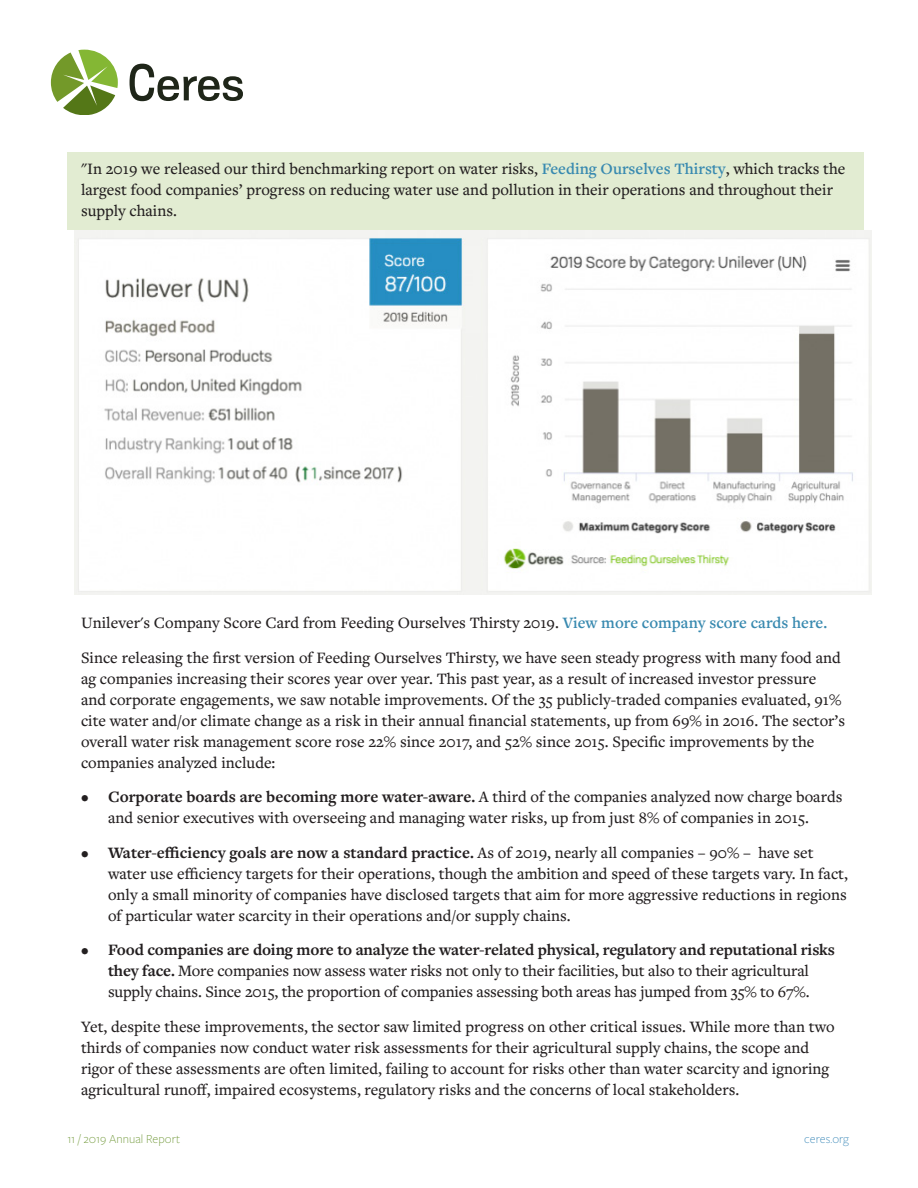
<style>
.page{position:relative;width:918px;height:1188px;background:#fff}
.page>*{position:absolute;margin:0;border:0;box-sizing:border-box;transform-origin:0 0}
.t1{font:500 16.5px/21px "Freight Text Pro";color:#231f20}
.t2{font:300 12.75px "Freight Sans Pro";color:#749b3e}
.t3{font:300 12.75px "Freight Sans Pro";color:#438dbb}
.s1{font-weight:600;color:#398ab0}
.s2{font-weight:700}
</style>
<div class="page">
<svg style="left:51px;top:50px;width:67px;height:64px"></svg>
<svg style="left:130px;top:64px;width:113px;height:37px"></svg>
<div style="left:67px;top:152px;width:797px;height:78px;background:#e2ecd2"></div>
<img style="left:75px;top:230px;width:796px;height:364px">
<p class="t1" style="left:81px;top:157px;width:766px">"In 2019 we released our third benchmarking report on water risks, <span class="s1">Feeding Ourselves Thirsty</span>, which tracks the largest food companies’ progress on reducing water use and pollution in their operations and throughout their supply chains.</p>
<p class="t1" style="left:81px;top:612px;width:748px">Unilever's Company Score Card from Feeding Ourselves Thirsty 2019. <span class="s1">View more company score cards here.</span></p>
<p class="t1" style="left:81px;top:646px;width:766px">Since releasing the first version of Feeding Ourselves Thirsty, we have seen steady progress with many food and ag companies increasing their scores year over year. This past year, as a result of increased investor pressure and corporate engagements, we saw notable improvements. Of the 35 publicly-traded companies evaluated, 91% cite water and/or climate change as a risk in their annual financial statements, up from 69% in 2016. The sector’s overall water risk management score rose 22% since 2017, and 52% since 2015. Specific improvements by the companies analyzed include:</p>
<p class="t1" style="left:81px;top:786px;width:763px;text-align:center"><span class="s2">• Corporate boards are becoming more water-aware.</span> A third of the companies analyzed now charge boards and senior executives with overseeing and managing water risks, up from just 8% of companies in 2015.</p>
<p class="t1" style="left:108px;top:841px;width:741px;text-indent:-27px"><span class="s2">• Water-efficiency goals are now a standard practice.</span> As of 2019, nearly all companies – 90% – have set water use efficiency targets for their operations, though the ambition and speed of these targets vary. In fact, only a small minority of companies have disclosed targets that aim for more aggressive reductions in regions of particular water scarcity in their operations and/or supply chains.</p>
<p class="t1" style="left:81px;top:939px;width:756px;text-align:center"><span class="s2">• Food companies are doing more to analyze the water-related physical, regulatory and reputational risks they face.</span> More companies now assess water risks not only to their facilities, but also to their agricultural<br>supply chains. Since 2015, the proportion of companies assessing both areas has jumped from 35% to 67%.</p>
<p class="t1" style="left:81px;top:1015px;width:755px">Yet, despite these improvements, the sector saw limited progress on other critical issues. While more than two thirds of companies now conduct water risk assessments for their agricultural supply chains, the scope and rigor of these assessments are often limited, failing to account for risks other than water scarcity and ignoring agricultural runoff, impaired ecosystems, regulatory risks and the concerns of local stakeholders.</p>
<p class="t2" style="left:67px;top:1131px;width:114px">11 / 2019 Annual Report</p>
<p class="t3" style="left:804px;top:1131px;width:46px">ceres.org</p>
</div>
